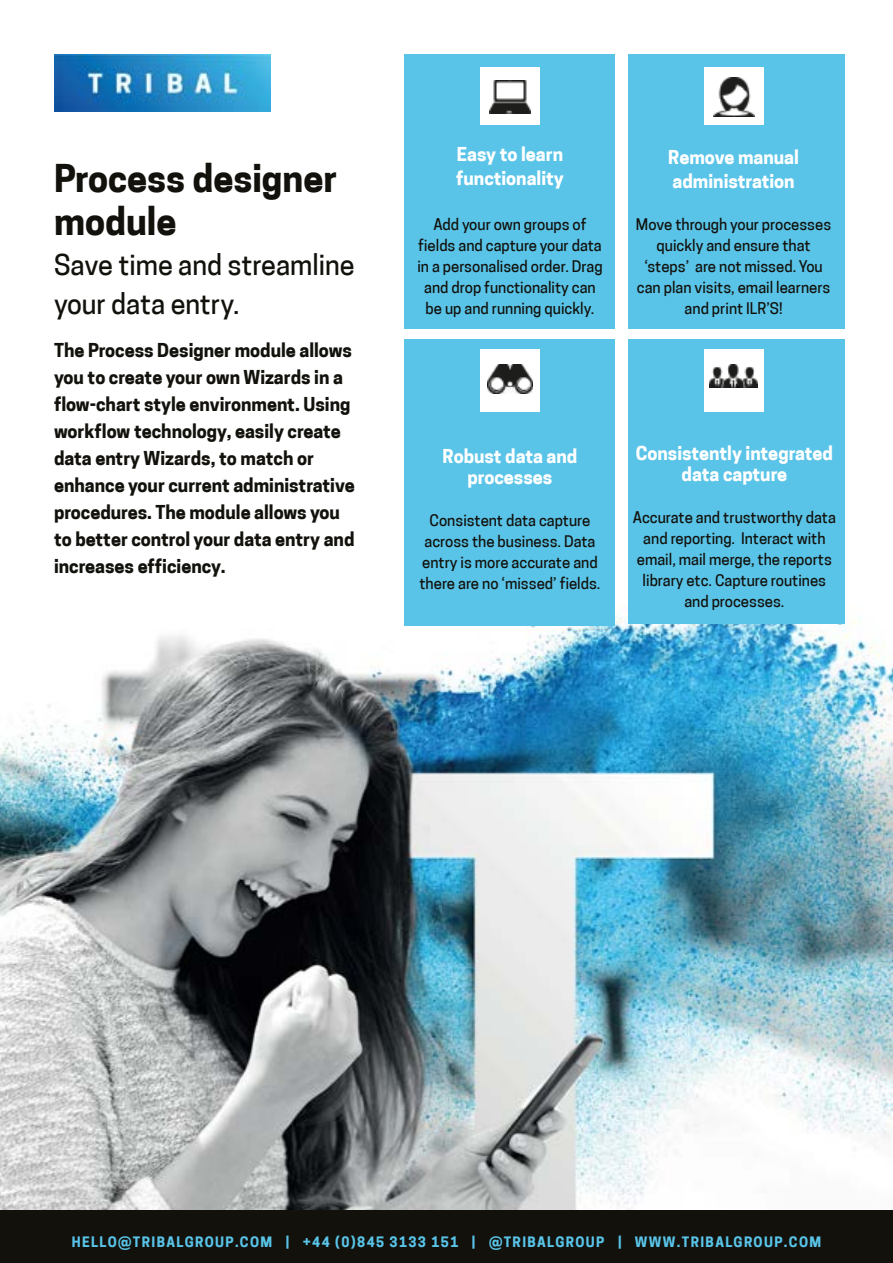
<style>
.page{position:relative;width:893px;height:1263px;background:#fff}
.page>*{position:absolute;margin:0;border:0;box-sizing:border-box;transform-origin:0 0}
.t1{font:700 36px/43.2px "Tribal Cooper Hewitt";color:#12110c}
.t2{font:27px/39px "Tribal Cooper Hewitt";color:#12110c}
.t3{font:700 18px/27px "Tribal Cooper Hewitt";color:#12110c}
.t4{font:700 18px/24px "Tribal Cooper Hewitt";color:#fff}
.t5{font:15px/21px "Tribal Cooper Hewitt";color:#12110c;text-align:center}
.t6{font:700 13.5px "Tribal Cooper Hewitt";letter-spacing:.1em;color:#59c4e8}
</style>
<div class="page">
<img style="left:0;top:581px;width:893px;height:629px">
<div style="left:405px;top:54px;width:210px;height:274px;background:#59c4e8"></div>
<div style="left:0;top:1210px;width:893px;height:53px;background:#12110c"></div>
<img style="left:54px;top:54px;width:217px;height:57px">
<div style="left:405px;top:339px;width:210px;height:286px;background:#59c4e8"></div>
<div style="left:628px;top:339px;width:217px;height:285px;background:#59c4e8"></div>
<div style="left:480px;top:68px;width:59px;height:57px;background:#fff"></div>
<img style="left:489px;top:80px;width:41px;height:34px">
<div style="left:704px;top:349px;width:59px;height:63px;background:#fff"></div>
<img style="left:709px;top:365px;width:49px;height:23px">
<div style="left:480px;top:349px;width:59px;height:63px;background:#fff"></div>
<img style="left:487px;top:364px;width:46px;height:30px">
<div style="left:628px;top:54px;width:217px;height:274px;background:#59c4e8"></div>
<div style="left:705px;top:68px;width:59px;height:57px;background:#fff"></div>
<img style="left:713px;top:77px;width:42px;height:40px">
<h1 class="t1" style="left:54px;top:157px;width:285px">Process designer module</h1>
<h2 class="t2" style="left:54px;top:245px;width:302px">Save time and streamline your data entry.</h2>
<p class="t3" style="left:54px;top:337px;width:302px">The Process Designer module allows you to create your own Wizards in a flow-chart style environment. Using workflow technology, easily create data entry Wizards, to match or enhance your current administrative procedures. The module allows you to better control your data entry and increases efficiency.</p>
<p class="t4" style="left:456px;top:142px;width:109px">Easy to learn functionality</p>
<p class="t5" style="left:417px;top:214px;width:187px">Add your own groups of fields and capture your data in a personalised order. Drag and drop functionality can be up and running quickly.</p>
<p class="t4" style="left:668px;top:145px;width:132px">Remove manual administration</p>
<p class="t5" style="left:636px;top:214px;width:197px">Move through your processes quickly and ensure that ‘steps’ are not missed. You can plan visits, email learners and print ILR’S!</p>
<p class="t4" style="left:443px;top:446px;width:136px;line-height:21px;text-align:center">Robust data and processes</p>
<p class="t5" style="left:419px;top:510px;width:182px">Consistent data capture across the business. Data entry is more accurate and there are no ‘missed’ fields.</p>
<p class="t4" style="left:636px;top:443px;width:199px;line-height:21px;text-align:center">Consistently integrated data capture</p>
<p class="t5" style="left:633px;top:507px;width:204px">Accurate and trustworthy data and reporting. Interact with email, mail merge, the reports library etc. Capture routines and processes.</p>
<p class="t6" style="left:72px;top:1234px;width:751px">HELLO@TRIBALGROUP.COM | +44 (0)845 3133 151 | @TRIBALGROUP | WWW.TRIBALGROUP.COM</p>
</div>
